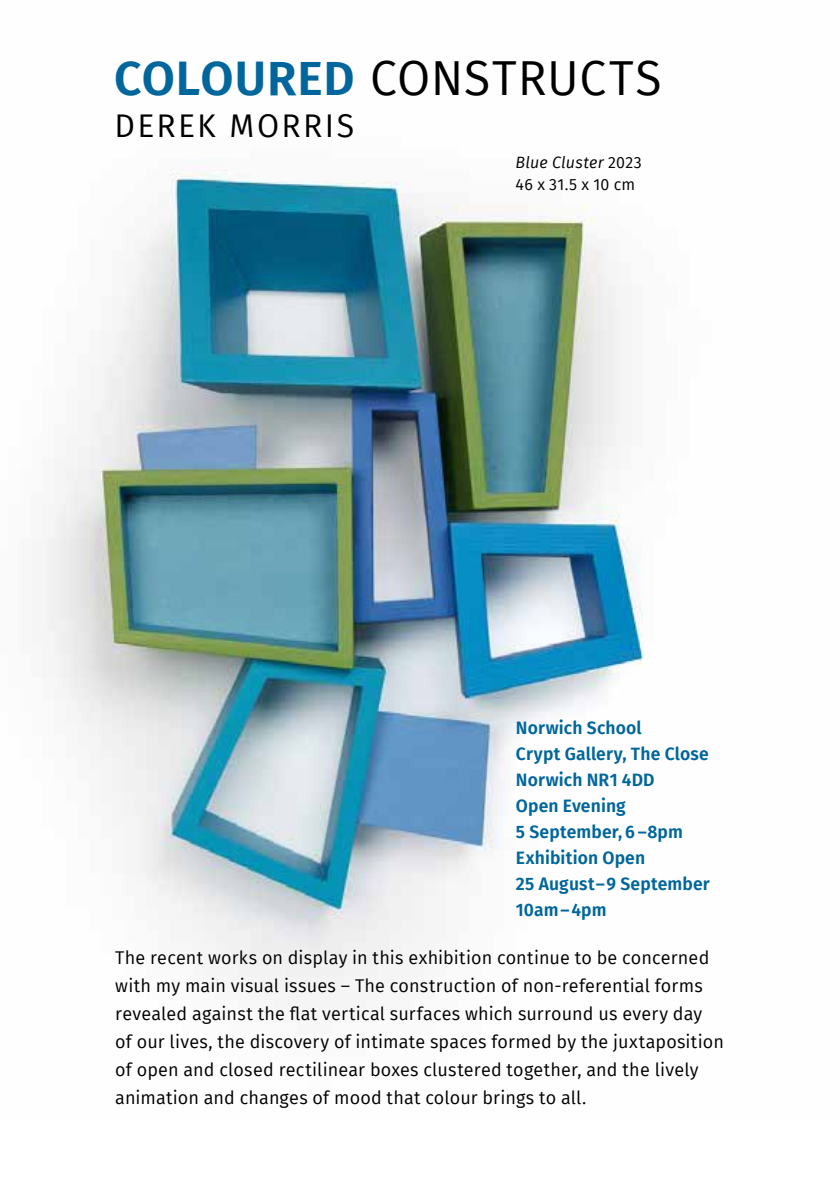
<style>
.page{position:relative;width:840px;height:1191px;background:#fff}
.page>*{position:absolute;margin:0;border:0;box-sizing:border-box;transform-origin:0 0}
.t1{font:48px "Fira Sans";letter-spacing:.015em;color:#000}
.t2{font:32px "Fira Sans";letter-spacing:.075em;color:#000}
.t3{font:18px/28px "Fira Sans";letter-spacing:.01em;color:#000}
.t4{font:600 18px/26px "Fira Sans";letter-spacing:.01em;color:#00669b}
.t5{font:16px/22px "Fira Sans";letter-spacing:.02em;color:#000}
.s1{font-weight:600;color:#00669b}
.s2{font-style:italic}
</style>
<div class="page">
<img style="left:45px;top:170px;width:599px;height:819px">
<h1 class="t1" style="left:114px;top:42px;width:548px"><span class="s1">COLOURED</span> CONSTRUCTS</h1>
<h2 class="t2" style="left:114px;top:102px;width:165px">Derek Morr</h2>
<h2 class="t2" style="left:325px;top:102px;width:28px">is</h2>
<p class="t5" style="left:515px;top:151px;width:128px"><span class="s2">Blue Cluster</span> 2023<br>46 x 31.5 x 10 cm</p>
<p class="t4" style="left:515px;top:713px;width:195px">Norwich School<br>Crypt Gallery, The Close<br>Norwich NR1 4DD<br>Open Evening<br>5 September, 6 –8pm<br>Exhibition Open<br>25 August–9 September<br>10am–4pm</p>
<p class="t3" style="left:115px;top:943px;width:610px">The recent works on display in this exhibition continue to be concerned with my main visual issues – The construction of non-referential forms revealed against the flat vertical surfaces which surround us every day<br>of our lives, the discovery of intimate spaces formed by the juxtaposition of open and closed rectilinear boxes clustered together, and the lively animation and changes of mood that colour brings to all.</p>
</div>
